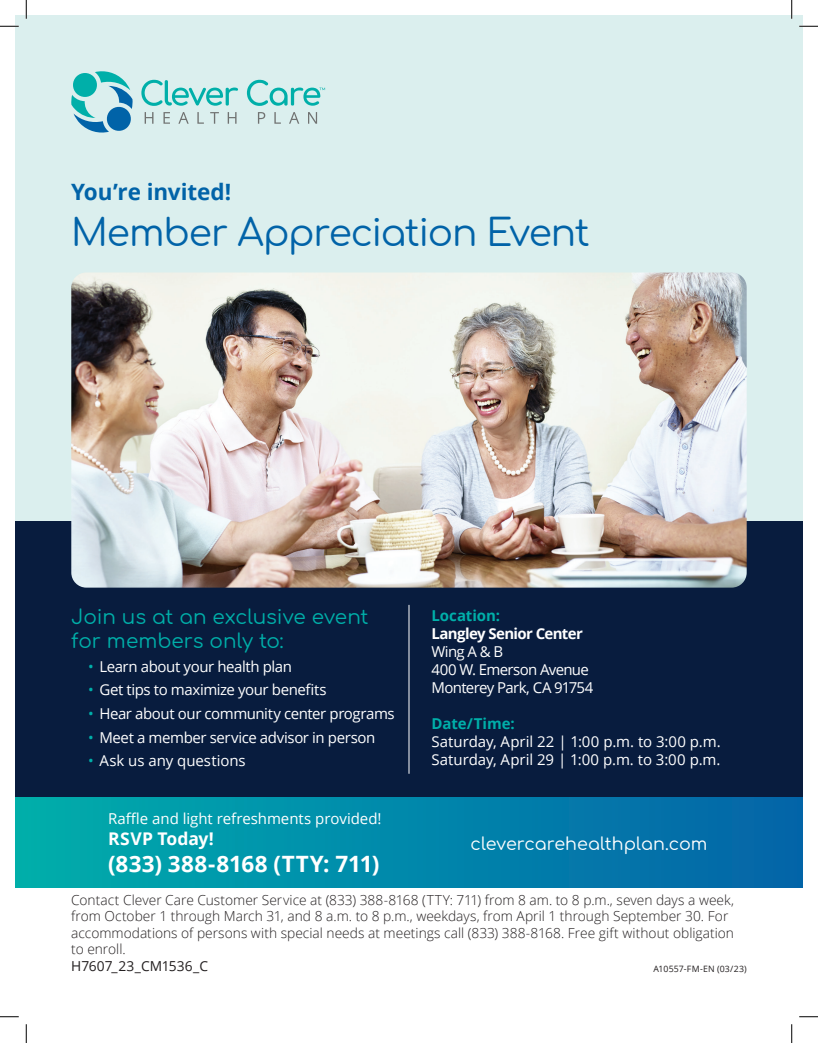
<style>
.page{position:relative;width:818px;height:1043px;background:#fff}
.page>*{position:absolute;margin:0;border:0;box-sizing:border-box;transform-origin:0 0}
.t1{font:37.5px "Comfortaa";letter-spacing:-.035em;color:#0163a8}
.t2{font:700 22.5px "Open Sans";letter-spacing:.02em;color:#fff}
.t3{font:700 22.5px "Open Sans";letter-spacing:-.005em;color:#0163a8}
.t4{font:20px/24px "Comfortaa";letter-spacing:-.005em;color:#00afa9}
.t5{font:17.5px "Comfortaa";color:#fff}
.t6{font:700 17.5px "Open Sans";color:#fff}
.t7{font:15px "Open Sans";letter-spacing:-.025em;color:#fff}
.t8{font:15px/18px "Open Sans";color:#fff}
.t9{font:15px "Open Sans";letter-spacing:-.005em;color:#fff}
.t10{font:15px/18px "Open Sans";letter-spacing:-.045em;color:#fff}
.t11{font:700 15px "Open Sans";letter-spacing:-.005em;color:#00afa9}
.t12{font:700 15px "Open Sans";letter-spacing:-.04em;color:#fff}
.t13{font:300 13.75px/16.5px "Open Sans";color:#231f20}
.t14{font:13.75px "Open Sans";color:#231f20}
.t15{font:8.75px "Open Sans";letter-spacing:.015em;color:#231f20}
.s1{color:#00afa9}
</style>
<div class="page">
<div style="left:15px;top:15px;width:787px;height:506px;background:#dbefee"></div>
<div style="left:15px;top:521px;width:787px;height:276px;background:#081c3e"></div>
<div style="left:15px;top:797px;width:787px;height:90px;background:linear-gradient(to right,#00aeac,#0363a9)"></div>
<svg style="left:71px;top:71px;width:62px;height:62px"></svg>
<svg style="left:141px;top:80px;width:97px;height:26px"></svg>
<svg style="left:145px;top:112px;width:8px;height:12px"></svg>
<svg style="left:163px;top:112px;width:7px;height:12px"></svg>
<svg style="left:178px;top:112px;width:11px;height:12px"></svg>
<svg style="left:197px;top:112px;width:7px;height:12px"></svg>
<svg style="left:210px;top:112px;width:9px;height:12px"></svg>
<svg style="left:228px;top:112px;width:8px;height:12px"></svg>
<svg style="left:258px;top:112px;width:7px;height:12px"></svg>
<svg style="left:274px;top:112px;width:7px;height:12px"></svg>
<svg style="left:289px;top:112px;width:10px;height:12px"></svg>
<svg style="left:308px;top:112px;width:9px;height:12px"></svg>
<svg style="left:247px;top:80px;width:78px;height:26px"></svg>
<img style="left:71px;top:272px;width:675px;height:315px">
<hr style="left:408px;top:605px;width:1px;height:168px;background:#fff">
<svg style="left:0;top:25px;width:19px;height:2px"></svg>
<svg style="left:799px;top:25px;width:19px;height:2px"></svg>
<svg style="left:0;top:1016px;width:19px;height:1px"></svg>
<svg style="left:799px;top:1016px;width:19px;height:1px"></svg>
<svg style="left:25px;top:0;width:2px;height:19px"></svg>
<svg style="left:25px;top:1024px;width:2px;height:18px"></svg>
<svg style="left:791px;top:0;width:1px;height:19px"></svg>
<svg style="left:791px;top:1024px;width:1px;height:18px"></svg>
<h2 class="t3" style="left:71px;top:176px;width:161px">You’re invited!</h2>
<h1 class="t1" style="left:71px;top:198px;width:520px">Member Appreciation Event</h1>
<h3 class="t4" style="left:71px;top:602px;width:299px">Join us at an exclusive event for members only to:</h3>
<p class="t7" style="left:88px;top:656px;width:205px"><span class="s1">•</span> Learn about your health plan</p>
<p class="t7" style="left:88px;top:679px;width:240px"><span class="s1">•</span> Get tips to maximize your benefits</p>
<p class="t7" style="left:88px;top:703px;width:308px"><span class="s1">•</span> Hear about our community center programs</p>
<p class="t7" style="left:88px;top:727px;width:289px"><span class="s1">•</span> Meet a member service advisor in person</p>
<p class="t9" style="left:88px;top:750px;width:159px"><span class="s1">•</span> Ask us any questions</p>
<p class="t9" style="left:108px;top:808px;width:275px">Raffle and light refreshments provided!</p>
<p class="t6" style="left:108px;top:826px;width:107px">RSVP Today!</p>
<h2 class="t2" style="left:108px;top:847px;width:273px">(833) 388-8168 (TTY: 711)</h2>
<p class="t11" style="left:431px;top:605px;width:70px">Location:</p>
<p class="t12" style="left:431px;top:623px;width:153px">Langley Senior Center</p>
<p class="t10" style="left:431px;top:642px;width:163px">Wing A &amp; B<br>400 W. Emerson Avenue<br>Monterey Park, CA 91754</p>
<p class="t11" style="left:431px;top:713px;width:85px">Date/Time:</p>
<p class="t8" style="left:431px;top:732px;width:291px">Saturday, April 22 | 1:00 p.m. to 3:00 p.m.<br>Saturday, April 29 | 1:00 p.m. to 3:00 p.m.</p>
<p class="t5" style="left:470px;top:827px;width:238px">clevercarehealthplan.com</p>
<p class="t13" style="left:71px;top:891px;width:664px">Contact Clever Care Customer Service at (833) 388-8168 (TTY: 711) from 8 am. to 8 p.m., seven days a week, from October 1 through March 31, and 8 a.m. to 8 p.m., weekdays, from April 1 through September 30. For accommodations of persons with special needs at meetings call (833) 388-8168. Free gift without obligation to enroll.</p>
<p class="t14" style="left:71px;top:956px;width:138px">H7607_23_CM1536_C</p>
<p class="t15" style="left:653px;top:962px;width:95px">A10557-FM-EN (03/23)</p>
</div>
